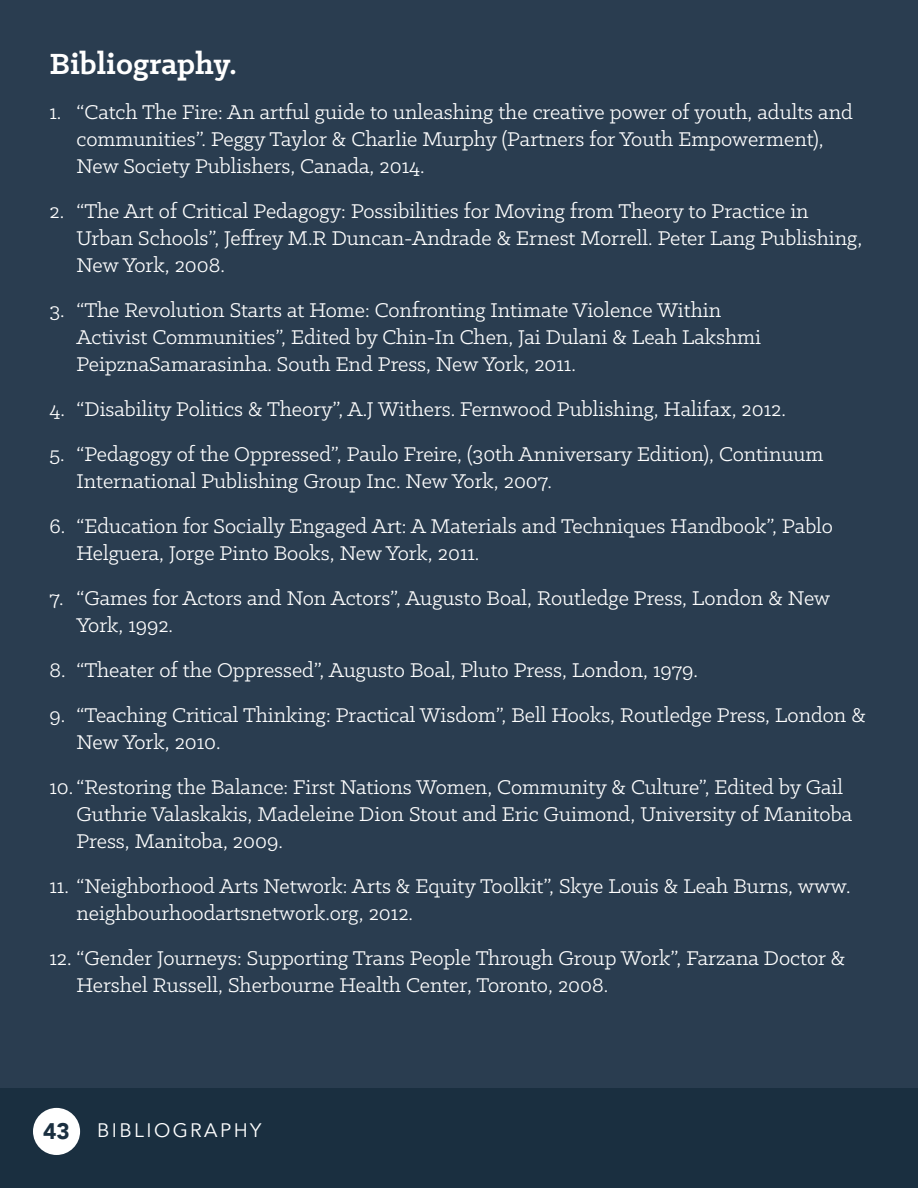
<style>
.page{position:relative;width:918px;height:1188px;background:#2a3d50}
.page>*{position:absolute;margin:0;border:0;box-sizing:border-box;transform-origin:0 0}
.t1{font:700 33px "Klinic Slab";color:#fff}
.t2{font:22.5px/27px "Klinic Slab";color:#fff}
.t3{font:19.5px "Avenir";letter-spacing:.125em;color:#fff}
.s1{font-weight:900;font-size:22.5px;color:#1a2f40}
</style>
<div class="page">
<div style="left:0;top:1089px;width:918px;height:99px;background:#1a2f40"></div>
<div style="left:33px;top:1108px;width:47px;height:47px;background:#fff;border-radius:50%"></div>
<h1 class="t1" style="left:50px;top:42px;width:189px">Bibliography.</h1>
<p class="t2" style="left:76px;top:98px;width:778px;text-indent:-27px">1. “Catch The Fire: An artful guide to unleashing the creative power of youth, adults and communities”. Peggy Taylor &amp; Charlie Murphy (Partners for Youth Empowerment),<br>New Society Publishers, Canada, 2014.</p>
<p class="t2" style="left:76px;top:197px;width:787px;text-indent:-27px">2. “The Art of Critical Pedagogy: Possibilities for Moving from Theory to Practice in<br>Urban Schools”, Jeffrey M.R Duncan-Andrade &amp; Ernest Morrell. Peter Lang Publishing,<br>New York, 2008.</p>
<p class="t2" style="left:76px;top:296px;width:686px;text-indent:-27px">3. “The Revolution Starts at Home: Confronting Intimate Violence Within<br>Activist Communities”, Edited by Chin-In Chen, Jai Dulani &amp; Leah Lakshmi<br>PeipznaSamarasinha. South End Press, New York, 2011.</p>
<p class="t2" style="left:50px;top:395px;width:738px">4. “Disability Politics &amp; Theory”, A.J Withers. Fernwood Publishing, Halifax, 2012.</p>
<p class="t2" style="left:76px;top:440px;width:749px;text-indent:-27px">5. “Pedagogy of the Oppressed”, Paulo Freire, (30th Anniversary Edition), Continuum<br>International Publishing Group Inc. New York, 2007.</p>
<p class="t2" style="left:76px;top:512px;width:758px;text-indent:-27px">6. “Education for Socially Engaged Art: A Materials and Techniques Handbook”, Pablo<br>Helguera, Jorge Pinto Books, New York, 2011.</p>
<p class="t2" style="left:76px;top:584px;width:755px;text-indent:-27px">7. “Games for Actors and Non Actors”, Augusto Boal, Routledge Press, London &amp; New<br>York, 1992.</p>
<p class="t2" style="left:50px;top:656px;width:650px">8. “Theater of the Oppressed”, Augusto Boal, Pluto Press, London, 1979.</p>
<p class="t2" style="left:76px;top:701px;width:791px;text-indent:-27px">9. “Teaching Critical Thinking: Practical Wisdom”, Bell Hooks, Routledge Press, London &amp;<br>New York, 2010.</p>
<p class="t2" style="left:76px;top:773px;width:777px;text-indent:-27px">10.“Restoring the Balance: First Nations Women, Community &amp; Culture”, Edited by Gail<br>Guthrie Valaskakis, Madeleine Dion Stout and Eric Guimond, University of Manitoba<br>Press, Manitoba, 2009.</p>
<p class="t2" style="left:76px;top:872px;width:776px;text-indent:-27px">11. “Neighborhood Arts Network: Arts &amp; Equity Toolkit”, Skye Louis &amp; Leah Burns, www. neighbourhoodartsnetwork.org, 2012.</p>
<p class="t2" style="left:76px;top:944px;width:770px;text-indent:-27px">12. “Gender Journeys: Supporting Trans People Through Group Work”, Farzana Doctor &amp;<br>Hershel Russell, Sherbourne Health Center, Toronto, 2008.</p>
<p class="t3" style="left:43px;top:1119px;width:220px"><span class="s1">43</span> BIBLIOGRAPHY</p>
</div>
